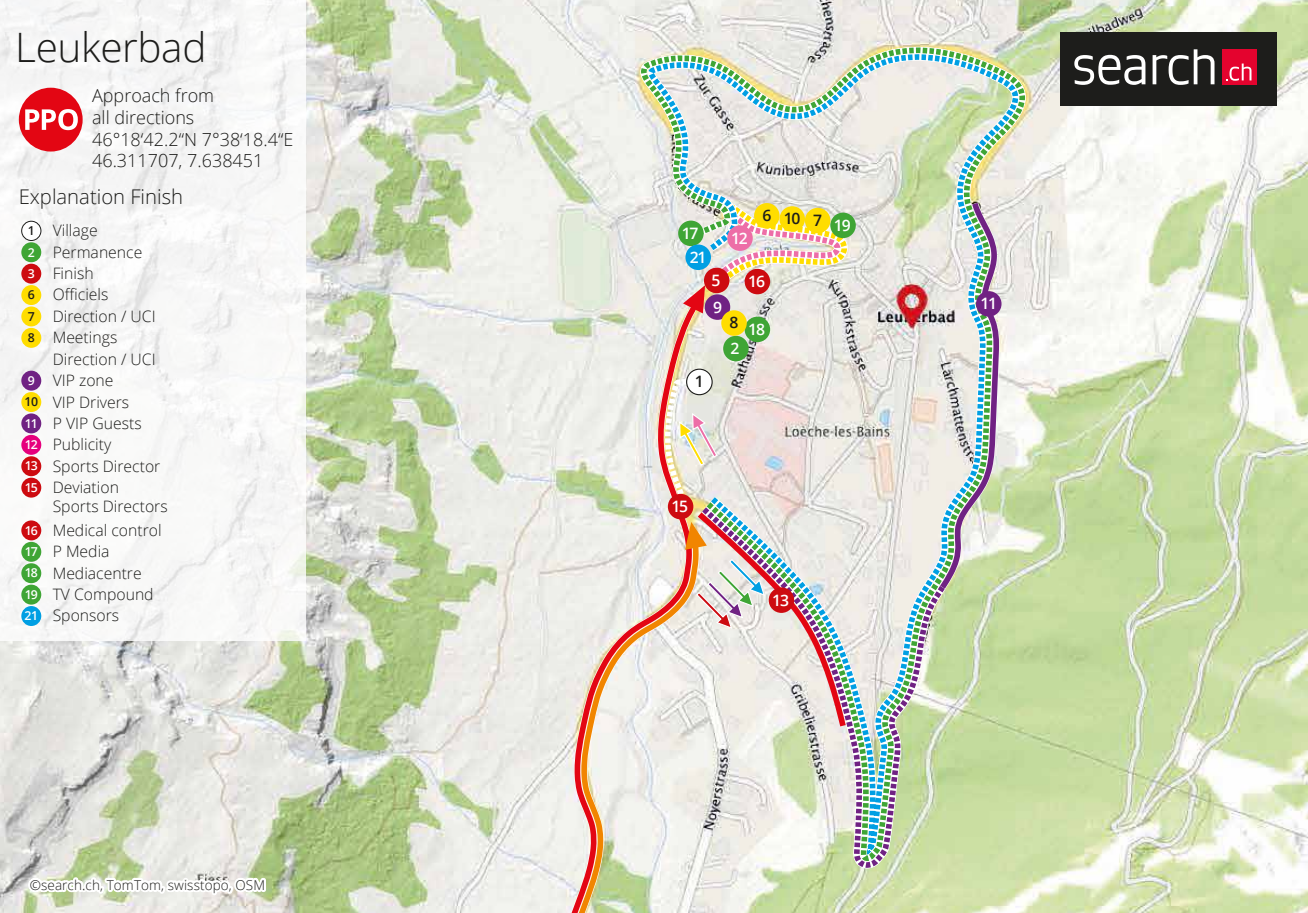
<style>
.page{position:relative;width:1308px;height:913px;background:#fff}
.page>*{position:absolute;margin:0;border:0;box-sizing:border-box;transform-origin:0 0}
.t1{font:300 40.5px "Open Sans";letter-spacing:-.01em;color:#1d1d1b}
.t2{font:300 20.25px "Open Sans";color:#1d1d1b}
.t3{font:300 18px/21.6px "Open Sans";color:#1d1d1b}
.t4{font:300 15.75px/21.4px "Open Sans";color:#1d1d1b}
.t5{font:600 15.75px "Open Sans";letter-spacing:-.08em;color:#fff}
.t6{font:600 15.75px "Open Sans";color:#1d1d1b}
.t7{font:300 13.5px "Open Sans";letter-spacing:.01em;color:#1d1d1b}
.t8{font:600 12.38px "Open Sans";color:#1d1d1b}
.s1{font-weight:600;font-size:12.38px}
.s2{font-weight:600;font-size:12.38px;color:#fff}
</style>
<div class="page">
<img style="left:0;top:0;width:1307px;height:912px">
<svg style="left:708px;top:48px;width:379px;height:864px"></svg>
<svg style="left:641px;top:44px;width:387px;height:826px;background:#d5e0cd"></svg>
<svg style="left:694px;top:195px;width:309px;height:677px;background:#d9dcc4"></svg>
<svg style="left:934px;top:197px;width:67px;height:397px;background:#c6cec9"></svg>
<svg style="left:708px;top:503px;width:240px;height:365px"></svg>
<svg style="left:563px;top:290px;width:144px;height:622px"></svg>
<div style="left:704px;top:294px;width:26px;height:26px;background:#702283;border-radius:50%"></div>
<div style="left:976px;top:291px;width:25px;height:25px;background:#702283;border-radius:50%"></div>
<svg style="left:678px;top:220px;width:25px;height:26px"></svg>
<div style="left:744px;top:316px;width:26px;height:26px;background:#3fa535;border-radius:50%"></div>
<div style="left:723px;top:335px;width:25px;height:26px;background:#3fa535;border-radius:50%"></div>
<div style="left:721px;top:310px;width:25px;height:25px;background:#fd0;border-radius:50%"></div>
<div style="left:830px;top:212px;width:25px;height:26px;background:#3fa535;border-radius:50%"></div>
<svg style="left:683px;top:197px;width:170px;height:116px;background:#d1c4a6"></svg>
<div style="left:727px;top:225px;width:25px;height:26px;background:#ed6ea7;border-radius:50%"></div>
<div style="left:1060px;top:32px;width:216px;height:73px;background:#1d1d1b"></div>
<div style="left:1222px;top:49px;width:35px;height:35px;background:#e4032e"></div>
<svg style="left:1226px;top:63px;width:25px;height:18px"></svg>
<svg style="left:1152px;top:49px;width:62px;height:36px"></svg>
<svg style="left:1074px;top:55px;width:71px;height:30px"></svg>
<svg style="left:25px;top:825px;width:243px;height:87px;background:#dee2d4"></svg>
<svg style="left:686px;top:369px;width:26px;height:25px"></svg>
<div style="left:686px;top:368px;width:26px;height:27px;border:1px solid #1d1d1b;border-radius:50%"></div>
<svg style="left:657px;top:376px;width:192px;height:356px;background:#e2d5d0"></svg>
<div style="left:768px;top:587px;width:26px;height:25px;background:#cd0b10;border-radius:50%"></div>
<div style="left:0;top:0;width:306px;height:640px;background:#f7f7f7"></div>
<div style="left:22px;top:221px;width:19px;height:19px;background:#fff;border-radius:50%"></div>
<div style="left:21px;top:221px;width:20px;height:20px;border:1px solid #1d1d1b;border-radius:50%"></div>
<div style="left:21px;top:242px;width:20px;height:20px;background:#3fa535;border-radius:50%"></div>
<div style="left:21px;top:263px;width:20px;height:20px;background:#cd0b10;border-radius:50%"></div>
<div style="left:21px;top:285px;width:20px;height:20px;background:#fd0;border-radius:50%"></div>
<div style="left:21px;top:306px;width:20px;height:20px;background:#fd0;border-radius:50%"></div>
<div style="left:21px;top:328px;width:20px;height:19px;background:#fd0;border-radius:50%"></div>
<div style="left:21px;top:370px;width:20px;height:20px;background:#702283;border-radius:50%"></div>
<div style="left:21px;top:392px;width:20px;height:20px;background:#fd0;border-radius:50%"></div>
<div style="left:21px;top:413px;width:20px;height:20px;background:#702283;border-radius:50%"></div>
<div style="left:21px;top:434px;width:20px;height:20px;background:#e6007d;border-radius:50%"></div>
<div style="left:21px;top:456px;width:20px;height:20px;background:#cd0b10;border-radius:50%"></div>
<div style="left:21px;top:477px;width:20px;height:20px;background:#cd0b10;border-radius:50%"></div>
<div style="left:21px;top:520px;width:20px;height:20px;background:#cd0b10;border-radius:50%"></div>
<div style="left:21px;top:541px;width:20px;height:20px;background:#3fa535;border-radius:50%"></div>
<div style="left:21px;top:563px;width:20px;height:20px;background:#3fa535;border-radius:50%"></div>
<div style="left:21px;top:584px;width:20px;height:20px;background:#3fa535;border-radius:50%"></div>
<div style="left:21px;top:605px;width:20px;height:20px;background:#009fe3;border-radius:50%"></div>
<div style="left:19px;top:88px;width:64px;height:63px;background:#e30613;border-radius:50%"></div>
<svg style="left:25px;top:109px;width:53px;height:21px"></svg>
<h1 class="t1" style="left:15px;top:19px;width:193px">Leukerbad</h1>
<p class="t3" style="left:92px;top:85px;width:203px">Approach from<br>all directions<br>46°18‘42.2“N 7°38‘18.4“E<br>46.311707, 7.638451</p>
<p class="t2" style="left:19px;top:183px;width:166px">Explanation Finish</p>
<p class="t4" style="left:28px;top:219px;width:116px"><span class="s1">1</span> Village<br><span class="s2">2</span> Permanence<br><span class="s2">3</span> Finish</p>
<p class="t8" style="left:28px;top:286px;width:9px">6</p>
<p class="t4" style="left:28px;top:305px;width:129px"><span class="s1">7</span> Direction / UCI<br><span class="s1">8</span> Meetings</p>
<p class="t4" style="left:25px;top:348px;width:137px;text-indent:28px">Direction / UCI<br><span class="s2">9</span> VIP zone<br><span class="s1">10</span> VIP Drivers<br><span class="s2">11</span> P VIP Guests<br><span class="s2">12</span> Publicity<br><span class="s2">13</span> Sports Director<br><span class="s2">15</span> Deviation</p>
<p class="t4" style="left:25px;top:493px;width:144px;line-height:23.8px;text-indent:28px">Sports Directors<br><span class="s2">16</span> Medical control</p>
<p class="t4" style="left:24px;top:540px;width:131px"><span class="s2">17</span> P Media<br><span class="s2">18</span> Mediacentre<br><span class="s2">19</span> TV Compound<br><span class="s2">21</span> Sponsors</p>
<p class="t4" style="left:53px;top:283px;width:57px">Officiels</p>
<p class="t7" style="left:30px;top:875px;width:237px">©search.ch, TomTom, swisstopo, OSM</p>
<p class="t5" style="left:682px;top:222px;width:18px">17</p>
<p class="t5" style="left:689px;top:246px;width:18px">21</p>
<p class="t6" style="left:695px;top:370px;width:10px">1</p>
<p class="t5" style="left:711px;top:269px;width:10px">5</p>
<p class="t5" style="left:731px;top:227px;width:18px">12</p>
<p class="t6" style="left:762px;top:204px;width:10px">6</p>
<p class="t5" style="left:748px;top:270px;width:18px">16</p>
<p class="t6" style="left:784px;top:208px;width:18px">10</p>
<p class="t6" style="left:813px;top:209px;width:10px">7</p>
<p class="t5" style="left:834px;top:214px;width:18px">19</p>
<p class="t5" style="left:713px;top:296px;width:10px">9</p>
<p class="t5" style="left:980px;top:292px;width:18px">11</p>
<p class="t6" style="left:729px;top:312px;width:10px">8</p>
<p class="t5" style="left:730px;top:337px;width:10px">2</p>
<p class="t5" style="left:748px;top:318px;width:18px">18</p>
<p class="t5" style="left:671px;top:495px;width:18px">15</p>
<p class="t5" style="left:772px;top:588px;width:18px">13</p>
</div>
